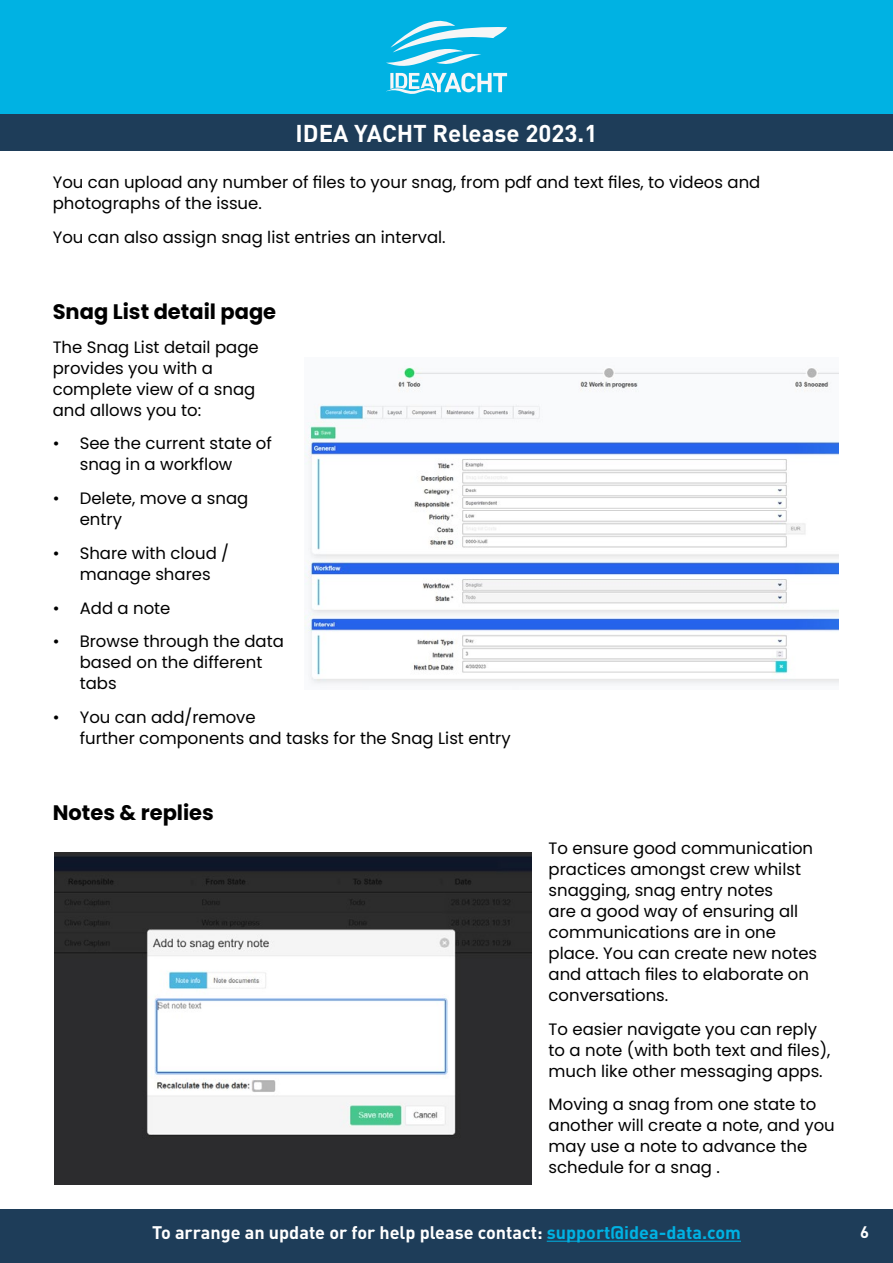
<style>
.page{position:relative;width:893px;height:1263px;background:#fff}
.page>*{position:absolute;margin:0;border:0;box-sizing:border-box;transform-origin:0 0}
.t1{font:700 24px "DIN Pro";color:#fff}
.t2{font:700 21px "Poppins";color:#000}
.t3{font:700 18px "DIN Pro";color:#fff}
.t4{font:16.5px/21px "Poppins";color:#000}
.t5{font:700 16.5px "DIN Pro";color:#fff}
.s1{color:#00b2e3}
</style>
<div class="page">
<div style="left:0;top:0;width:893px;height:115px;background:#00b2e3"></div>
<div style="left:0;top:1209px;width:893px;height:54px;background:#1e3d59"></div>
<div style="left:0;top:115px;width:893px;height:36px;background:#1e3d59"></div>
<svg style="left:386px;top:21px;width:121px;height:73px"></svg>
<hr style="left:547px;top:1241px;width:194px;height:1px;background:#00b2e3">
<img style="left:305px;top:367px;width:534px;height:317px">
<img style="left:54px;top:853px;width:478px;height:331px">
<h1 class="t1" style="left:296px;top:117px;width:303px">IDEA YACHT Release 2023.1</h1>
<p class="t4" style="left:53px;top:172px;width:709px">You can upload any number of files to your snag, from pdf and text files, to videos and photographs of the issue.</p>
<p class="t4" style="left:53px;top:227px;width:394px">You can also assign snag list entries an interval.</p>
<p class="t2" style="left:53px;top:299px;width:225px">Snag List detail page</p>
<p class="t4" style="left:53px;top:336px;width:208px">The Snag List detail page provides you with a complete view of a snag and allows you to:</p>
<p class="t4" style="left:80px;top:433px;width:194px;text-indent:-27px">• See the current state of snag in a workflow</p>
<p class="t4" style="left:80px;top:488px;width:170px;text-indent:-27px">• Delete, move a snag entry</p>
<p class="t4" style="left:53px;top:543px;width:178px;text-align:center">• Share with cloud / manage shares</p>
<p class="t4" style="left:53px;top:597px;width:119px">• Add a note</p>
<p class="t4" style="left:80px;top:631px;width:206px;text-indent:-27px">• Browse through the data based on the different tabs</p>
<p class="t4" style="left:80px;top:707px;width:432px;text-indent:-27px">• You can add/remove<br>further components and tasks for the Snag List entry</p>
<p class="t2" style="left:53px;top:800px;width:163px">Notes &amp; replies</p>
<p class="t4" style="left:549px;top:838px;width:270px">To ensure good communication practices amongst crew whilst snagging, snag entry notes<br>are a good way of ensuring all communications are in one place. You can create new notes and attach files to elaborate on conversations.</p>
<p class="t4" style="left:549px;top:1018px;width:283px">To easier navigate you can reply to a note (with both text and files), much like other messaging apps.</p>
<p class="t4" style="left:549px;top:1094px;width:288px">Moving a snag from one state to another will create a note, and you may use a note to advance the schedule for a snag .</p>
<p class="t3" style="left:152px;top:1220px;width:590px">To arrange an update or for help please contact: <span class="s1">support@idea-data.com</span></p>
<p class="t5" style="left:860px;top:1220px;width:10px">6</p>
</div>
